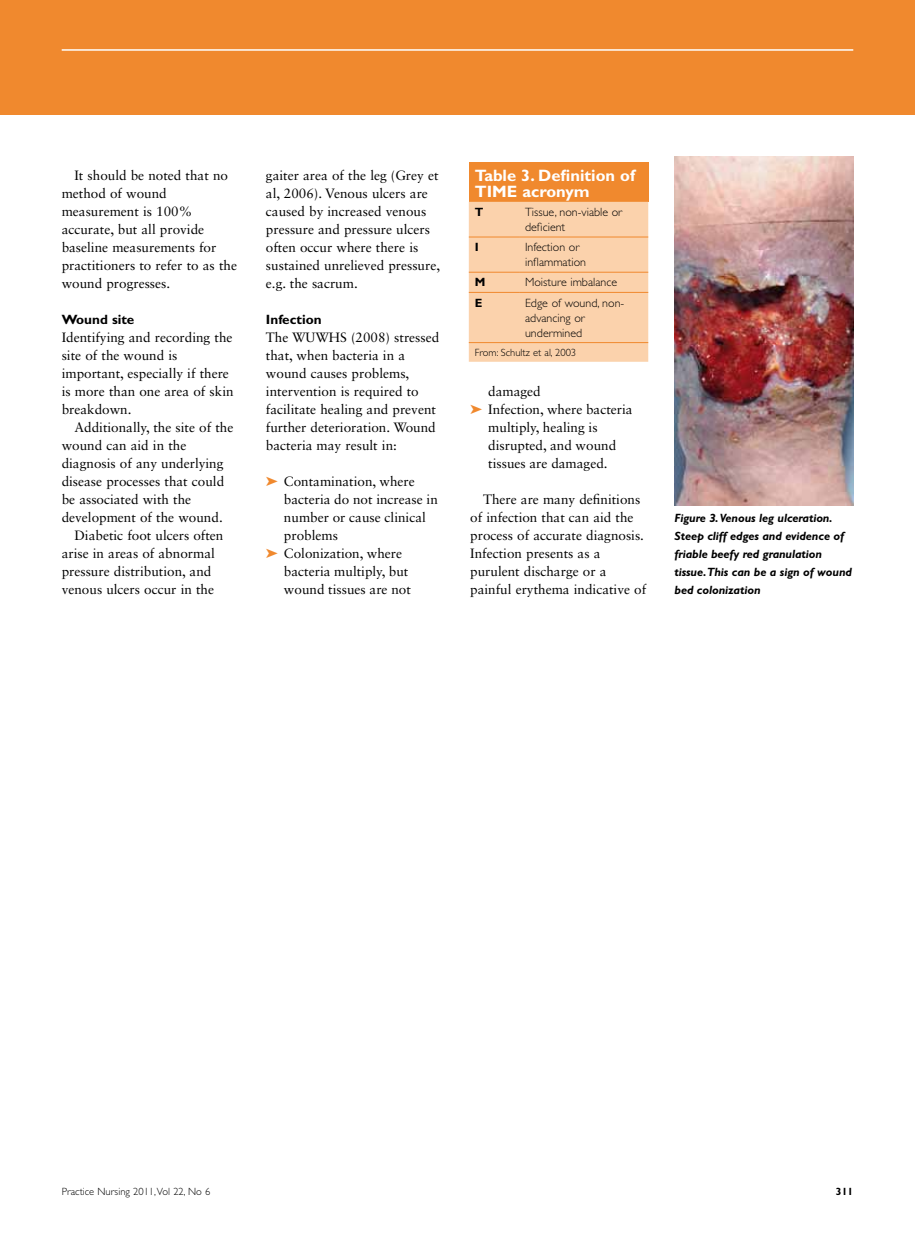
<style>
.page{position:relative;width:915px;height:1242px;background:#fff}
.page>*{position:absolute;margin:0;border:0;box-sizing:border-box;transform-origin:0 0}
.t1{font:700 16.5px/16.5px "Gill Sans Std";color:#fff}
.t2{font:13.5px/18px "Sabon LT Std";color:#000}
.t3{font:700 13.5px "Gill Sans Std";color:#000}
.t4{font:italic 700 12px/18px "Gill Sans Std";letter-spacing:-.01em;color:#000}
.t5{font:300 12px/15px "Gill Sans Std";color:#000}
.t6{font:700 12px "Gill Sans Std";color:#000}
.t7{font:300 10.5px "Gill Sans Std";color:#000}
.t8{font:700 10.5px "Gill Sans Std";color:#000}
.s1{color:#f0892e}
</style>
<div class="page">
<div style="left:0;top:0;width:914px;height:115px;background:#f0892e"></div>
<hr style="left:62px;top:49px;width:791px;height:2px;background:#fff">
<div style="left:468px;top:162px;width:180px;height:40px;background:#f0892e"></div>
<div style="left:468px;top:202px;width:180px;height:160px;background:#fbd2ac"></div>
<hr style="left:468px;top:237px;width:51px;height:1px;background:#f0892e">
<hr style="left:519px;top:237px;width:129px;height:1px;background:#f0892e">
<hr style="left:468px;top:272px;width:51px;height:1px;background:#f0892e">
<hr style="left:519px;top:272px;width:129px;height:1px;background:#f0892e">
<hr style="left:468px;top:292px;width:51px;height:1px;background:#f0892e">
<hr style="left:519px;top:292px;width:129px;height:1px;background:#f0892e">
<hr style="left:468px;top:342px;width:51px;height:1px;background:#f0892e">
<hr style="left:519px;top:342px;width:129px;height:1px;background:#f0892e">
<img style="left:674px;top:157px;width:178px;height:349px">
<p class="t2" style="left:62px;top:166px;width:177px;text-indent:13px">It should be noted that no method of wound measurement is 100% accurate, but all provide baseline measurements for practitioners to refer to as the wound progresses.</p>
<p class="t3" style="left:62px;top:311px;width:74px">Wound site</p>
<p class="t2" style="left:62px;top:328px;width:173px">Identifying and recording the site of the wound is important, especially if there is more than one area of skin breakdown.</p>
<p class="t2" style="left:74px;top:418px;width:160px">Additionally, the site of the</p>
<p class="t2" style="left:62px;top:436px;width:126px">wound can aid in the</p>
<p class="t2" style="left:62px;top:454px;width:163px">diagnosis of any underlying</p>
<p class="t2" style="left:62px;top:472px;width:164px">disease processes that could</p>
<p class="t2" style="left:62px;top:490px;width:131px">be associated with the</p>
<p class="t2" style="left:62px;top:508px;width:162px">development of the wound.</p>
<p class="t2" style="left:74px;top:526px;width:150px">Diabetic foot ulcers often</p>
<p class="t2" style="left:62px;top:544px;width:155px">arise in areas of abnormal</p>
<p class="t2" style="left:62px;top:562px;width:151px">pressure distribution, and</p>
<p class="t2" style="left:62px;top:580px;width:154px">venous ulcers occur in the</p>
<p class="t2" style="left:266px;top:166px;width:176px">gaiter area of the leg (Grey et al, 2006). Venous ulcers are caused by increased venous pressure and pressure ulcers often occur where there is sustained unrelieved pressure, e.g. the sacrum.</p>
<p class="t3" style="left:266px;top:311px;width:57px">Infection</p>
<p class="t2" style="left:266px;top:328px;width:175px">The WUWHS (2008) stressed that, when bacteria in a wound causes problems, intervention is required to facilitate healing and prevent further deterioration. Wound bacteria may result in:</p>
<p class="t2" style="left:266px;top:472px;width:150px"><span class="s1">➤</span> Contamination, where</p>
<p class="t2" style="left:284px;top:490px;width:155px">bacteria do not increase in</p>
<p class="t2" style="left:284px;top:508px;width:143px">number or cause clinical</p>
<p class="t2" style="left:284px;top:526px;width:55px">problems</p>
<p class="t2" style="left:266px;top:544px;width:138px"><span class="s1">➤</span> Colonization, where</p>
<p class="t2" style="left:284px;top:562px;width:126px">bacteria multiply, but</p>
<p class="t2" style="left:284px;top:580px;width:128px">wound tissues are not</p>
<p class="t1" style="left:474px;top:167px;width:162px">Table 3. Definition of<br>TIME acronym</p>
<p class="t6" style="left:474px;top:205px;width:10px">T</p>
<p class="t5" style="left:525px;top:205px;width:99px">Tissue, non-viable or deficient</p>
<p class="t6" style="left:474px;top:240px;width:5px">I</p>
<p class="t5" style="left:525px;top:240px;width:62px">Infection or inflammation</p>
<p class="t6" style="left:474px;top:275px;width:12px">M</p>
<p class="t5" style="left:525px;top:275px;width:94px">Moisture imbalance</p>
<p class="t6" style="left:474px;top:295px;width:9px">E</p>
<p class="t5" style="left:525px;top:295px;width:101px">Edge of wound, non&shy;advancing or undermined</p>
<p class="t7" style="left:474px;top:346px;width:103px">From: Schultz et al, 2003</p>
<p class="t2" style="left:488px;top:382px;width:54px">damaged</p>
<p class="t2" style="left:470px;top:400px;width:164px"><span class="s1">➤</span> Infection, where bacteria</p>
<p class="t2" style="left:488px;top:418px;width:111px">multiply, healing is</p>
<p class="t2" style="left:488px;top:436px;width:129px">disrupted, and wound</p>
<p class="t2" style="left:488px;top:454px;width:121px">tissues are damaged.</p>
<p class="t2" style="left:470px;top:490px;width:177px;text-indent:13px">There are many definitions of infection that can aid the process of accurate diagnosis.<br>Infection presents as a purulent discharge or a painful erythema indicative of</p>
<p class="t4" style="left:674px;top:509px;width:179px">Figure 3. Venous leg ulceration.<br>Steep cliff edges and evidence of friable beefy red granulation tissue.This can be a sign of wound bed colonization</p>
<p class="t7" style="left:62px;top:1185px;width:150px">Practice Nursing 2011, Vol 22, No 6</p>
<p class="t8" style="left:835px;top:1185px;width:19px">311</p>
</div>
